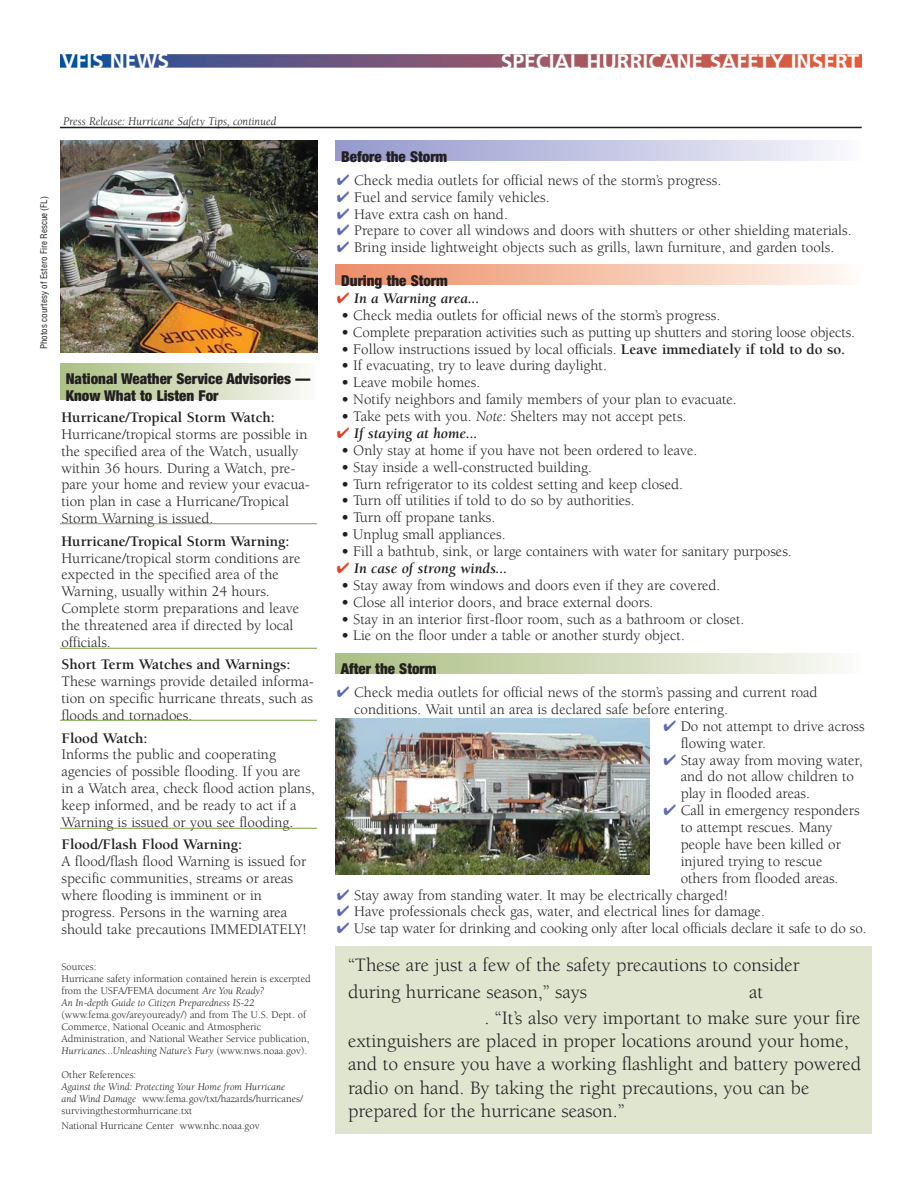
<style>
.page{position:relative;width:918px;height:1188px;background:#fff}
.page>*{position:absolute;margin:0;border:0;box-sizing:border-box;transform-origin:0 0}
.t1{font:700 21px "Frutiger";color:#fff}
.t2{font:19.5px/23.2px "Berkeley";color:#231f20}
.t3{font:15px/16.8px "Berkeley";color:#231f20}
.t4{font:700 15px "Berkeley";color:#231f20}
.t5{font:900 condensed 15px/16.8px "Helvetica Neue";color:#231f20}
.t6{font:italic 700 15px "Berkeley";color:#231f20}
.t7{font:italic 12px "Berkeley";color:#231f20}
.t8{font:10.5px/12px "Berkeley";color:#231f20}
.t9{font:condensed 9px "Helvetica";color:#231f20}
.s1{font-style:italic}
.s2{color:#5e6bb2}
.s3{color:#e34126}
.s4{font-weight:700;font-style:italic}
.s5{font-weight:700}
</style>
<div class="page">
<div style="left:335px;top:946px;width:537px;height:188px;background:#dfe5cf"></div>
<div style="left:335px;top:265px;width:527px;height:20px;background:linear-gradient(to right,#ec8b64,#fef9f3)"></div>
<div style="left:335px;top:653px;width:527px;height:20px;background:linear-gradient(to right,#aabe80,#faf9f7)"></div>
<div style="left:335px;top:141px;width:527px;height:20px;background:linear-gradient(to right,#9297cc,#f8f8fc)"></div>
<div style="left:61px;top:364px;width:255px;height:36px;background:linear-gradient(to right,#aabe81,#faf9f6)"></div>
<img style="left:60px;top:54px;width:801px;height:14px">
<hr style="left:60px;top:127px;width:802px;height:1px;background:#231f20">
<img style="left:335px;top:718px;width:315px;height:156px">
<img style="left:60px;top:140px;width:257px;height:212px">
<hr style="left:60px;top:523px;width:257px;height:1px;background:#79a342">
<hr style="left:60px;top:648px;width:257px;height:1px;background:#79a342">
<hr style="left:60px;top:720px;width:257px;height:1px;background:#79a342">
<hr style="left:60px;top:828px;width:257px;height:1px;background:#79a342">
<h1 class="t1" style="left:62px;top:53px;width:109px">VFIS NEWS</h1>
<h1 class="t1" style="left:501px;top:53px;width:360px">SPECIAL HURRICANE SAFETY INSERT</h1>
<p class="t7" style="left:63px;top:117px;width:215px">Press Release: Hurricane Safety Tips, continued</p>
<p class="t9" style="left:40px;top:349px;width:155px;rotate:-90deg">Photos courtesy of Estero Fire Rescue (FL)</p>
<p class="t5" style="left:66px;top:372px;width:246px">National Weather Service Advisories —<br>Know What to Listen For</p>
<p class="t4" style="left:62px;top:411px;width:215px">Hurricane/Tropical Storm Watch:</p>
<p class="t3" style="left:62px;top:427px;width:250px">Hurricane/tropical storms are possible in the specified area of the Watch, usually within 36 hours. During a Watch, pre&shy;pare your home and review your evacua&shy;tion plan in case a Hurricane/Tropical Storm Warning is issued.</p>
<p class="t4" style="left:62px;top:535px;width:229px">Hurricane/Tropical Storm Warning:</p>
<p class="t3" style="left:61px;top:551px;width:240px">Hurricane/tropical storm conditions are expected in the specified area of the Warning, usually within 24 hours.<br>Complete storm preparations and leave the threatened area if directed by local officials.</p>
<p class="t4" style="left:61px;top:659px;width:230px">Short Term Watches and Warnings:</p>
<p class="t3" style="left:61px;top:675px;width:254px;text-align:justify">These warnings provide detailed informa&shy;tion on specific hurricane threats, such as floods and tornadoes.</p>
<p class="t4" style="left:61px;top:732px;width:87px">Flood Watch:</p>
<p class="t3" style="left:61px;top:748px;width:255px">Informs the public and cooperating agencies of possible flooding. If you are in a Watch area, check flood action plans, keep informed, and be ready to act if a Warning is issued or you see flooding.</p>
<p class="t4" style="left:61px;top:839px;width:182px">Flood/Flash Flood Warning:</p>
<p class="t3" style="left:61px;top:855px;width:247px">A flood/flash flood Warning is issued for specific communities, streams or areas where flooding is imminent or in progress. Persons in the warning area should take precautions IMMEDIATELY!</p>
<p class="t8" style="left:62px;top:962px;width:251px">Sources:<br>Hurricane safety information contained herein is excerpted from the USFA/FEMA document <span class="s1">Are You Ready?<br>An In-depth Guide to Citizen Preparedness IS-22</span></p>
<p class="t8" style="left:62px;top:1010px;width:249px">(www.fema.gov/areyouready/) and from The U.S. Dept. of Commerce, National Oceanic and Atmospheric Administration, and National Weather Service publication, <span class="s1">Hurricanes...Unleashing Nature’s Fury</span> (www.nws.noaa.gov).</p>
<p class="t8" style="left:62px;top:1070px;width:76px">Other References:</p>
<p class="t8" style="left:62px;top:1082px;width:243px"><span class="s1">Against the Wind: Protecting Your Home from Hurricane<br>and Wind Damage</span> www.fema.gov/txt/hazards/hurricanes/ survivingthestormhurricane.txt</p>
<p class="t8" style="left:62px;top:1121px;width:200px">National Hurricane Center www.nhc.noaa.gov</p>
<p class="t5" style="left:341px;top:149px;width:108px">Before the Storm</p>
<p class="t3" style="left:337px;top:173px;width:386px"><span class="s2">✔</span> Check media outlets for official news of the storm’s progress.</p>
<p class="t3" style="left:337px;top:190px;width:214px"><span class="s2">✔</span> Fuel and service family vehicles.</p>
<p class="t3" style="left:337px;top:207px;width:172px"><span class="s2">✔</span> Have extra cash on hand.</p>
<p class="t3" style="left:337px;top:224px;width:516px"><span class="s2">✔</span> Prepare to cover all windows and doors with shutters or other shielding materials.</p>
<p class="t3" style="left:337px;top:241px;width:499px"><span class="s2">✔</span> Bring inside lightweight objects such as grills, lawn furniture, and garden tools.</p>
<p class="t5" style="left:341px;top:274px;width:108px">During the Storm</p>
<p class="t6" style="left:337px;top:292px;width:144px"><span class="s3">✔</span> In a Warning area...</p>
<p class="t3" style="left:341px;top:308px;width:380px"><span class="s4">•</span> Check media outlets for official news of the storm’s progress.</p>
<p class="t3" style="left:341px;top:325px;width:515px"><span class="s4">•</span> Complete preparation activities such as putting up shutters and storing loose objects.</p>
<p class="t3" style="left:341px;top:342px;width:505px"><span class="s4">•</span> Follow instructions issued by local officials. <span class="s5">Leave immediately if told to do so.</span></p>
<p class="t3" style="left:341px;top:359px;width:267px"><span class="s4">•</span> If evacuating, try to leave during daylight.</p>
<p class="t3" style="left:341px;top:376px;width:140px"><span class="s4">•</span> Leave mobile homes.</p>
<p class="t3" style="left:341px;top:392px;width:397px"><span class="s4">•</span> Notify neighbors and family members of your plan to evacuate.</p>
<p class="t3" style="left:341px;top:409px;width:346px"><span class="s4">•</span> Take pets with you. <span class="s1">Note:</span> Shelters may not accept pets.</p>
<p class="t6" style="left:337px;top:427px;width:142px"><span class="s3">✔</span> If staying at home...</p>
<p class="t3" style="left:341px;top:443px;width:357px"><span class="s4">•</span> Only stay at home if you have not been ordered to leave.</p>
<p class="t3" style="left:341px;top:460px;width:252px"><span class="s4">•</span> Stay inside a well-constructed building.</p>
<p class="t3" style="left:341px;top:477px;width:343px"><span class="s4">•</span> Turn refrigerator to its coldest setting and keep closed.</p>
<p class="t3" style="left:341px;top:494px;width:295px"><span class="s4">•</span> Turn off utilities if told to do so by authorities.</p>
<p class="t3" style="left:341px;top:511px;width:155px"><span class="s4">•</span> Turn off propane tanks.</p>
<p class="t3" style="left:341px;top:527px;width:166px"><span class="s4">•</span> Unplug small appliances.</p>
<p class="t3" style="left:341px;top:544px;width:452px"><span class="s4">•</span> Fill a bathtub, sink, or large containers with water for sanitary purposes.</p>
<p class="t6" style="left:337px;top:562px;width:172px"><span class="s3">✔</span> In case of strong winds...</p>
<p class="t3" style="left:341px;top:578px;width:380px"><span class="s4">•</span> Stay away from windows and doors even if they are covered.</p>
<p class="t3" style="left:341px;top:595px;width:313px"><span class="s4">•</span> Close all interior doors, and brace external doors.</p>
<p class="t3" style="left:341px;top:612px;width:404px"><span class="s4">•</span> Stay in an interior first-floor room, such as a bathroom or closet.</p>
<p class="t3" style="left:341px;top:629px;width:345px"><span class="s4">•</span> Lie on the floor under a table or another sturdy object.</p>
<p class="t5" style="left:341px;top:662px;width:97px">After the Storm</p>
<p class="t3" style="left:354px;top:685px;width:465px;text-indent:-17px"><span class="s2">✔</span> Check media outlets for official news of the storm’s passing and current road conditions. Wait until an area is declared safe before entering.</p>
<p class="t3" style="left:681px;top:719px;width:185px;text-indent:-17px"><span class="s2">✔</span> Do not attempt to drive across flowing water.</p>
<p class="t3" style="left:681px;top:753px;width:184px;text-indent:-17px"><span class="s2">✔</span> Stay away from moving water, and do not allow children to play in flooded areas.</p>
<p class="t3" style="left:681px;top:803px;width:180px;text-indent:-17px"><span class="s2">✔</span> Call in emergency responders to attempt rescues. Many people have been killed or injured trying to rescue others from flooded areas.</p>
<p class="t3" style="left:337px;top:888px;width:392px"><span class="s2">✔</span> Stay away from standing water. It may be electrically charged!</p>
<p class="t3" style="left:337px;top:905px;width:429px"><span class="s2">✔</span> Have professionals check gas, water, and electrical lines for damage.</p>
<p class="t3" style="left:337px;top:922px;width:531px"><span class="s2">✔</span> Use tap water for drinking and cooking only after local officials declare it safe to do so.</p>
<h2 class="t2" style="left:348px;top:954px;width:453px;line-height:26.1px">“These are just a few of the safety precautions to consider during hurricane season,” says</h2>
<h2 class="t2" style="left:484px;top:980px;width:378px;line-height:26.1px;text-indent:265px">at<br>. “It’s also very important to make sure your fire</h2>
<h2 class="t2" style="left:348px;top:1031px;width:515px">extinguishers are placed in proper locations around your home, and to ensure you have a working flashlight and battery powered radio on hand. By taking the right precautions, you can be prepared for the hurricane season.”</h2>
</div>
